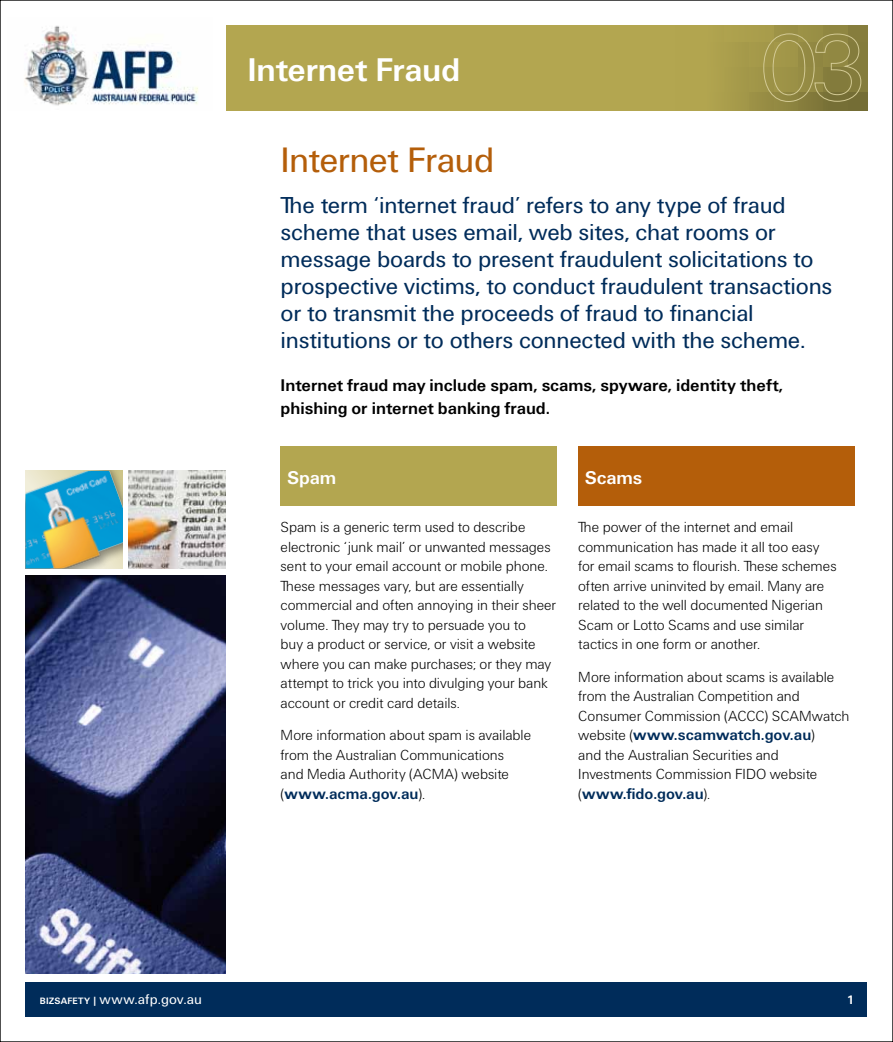
<style>
.page{position:relative;width:893px;height:1042px;background:#fff}
.page>*{position:absolute;margin:0;border:0;box-sizing:border-box;transform-origin:0 0}
.t1{font:34.5px "AFP Sans Pro";letter-spacing:-.02em;color:#b45e0a}
.t2{font:700 32.1px "AFP Sans Pro";letter-spacing:-.01em;color:#fff}
.t3{font:22.5px/27px "AFP Sans Pro";letter-spacing:-.01em;color:#002c5a}
.t4{font:700 18px "AFP Sans Pro";letter-spacing:-.005em;color:#fff}
.t5{font:700 16.5px/22.5px "AFP Sans Pro";color:#000}
.t6{font:700 15px "AFP Sans Pro";color:#002c5a}
.t7{font:300 14.25px/19.5px "AFP Sans Pro";letter-spacing:-.005em;color:#000}
.t8{font:13.5px "AFP Sans Pro";letter-spacing:.01em;color:#fff}
.t9{font:700 12px "AFP Sans Pro";color:#fff}
.s1{font-weight:300;font-size:14.25px;color:#000}
.s2{font-weight:700;font-size:9px}
</style>
<div class="page">
<div style="left:26px;top:982px;width:841px;height:34px;background:#002c5a"></div>
<img style="left:26px;top:575px;width:200px;height:399px">
<img style="left:128px;top:471px;width:98px;height:97px">
<div style="left:281px;top:446px;width:276px;height:60px;background:#b3a650"></div>
<div style="left:578px;top:446px;width:277px;height:60px;background:#b45e0a"></div>
<img style="left:24px;top:25px;width:174px;height:81px">
<div style="left:226px;top:26px;width:641px;height:85px;background:#b3a650"></div>
<div style="left:724px;top:26px;width:25px;height:17px;background:#ada14d"></div>
<div style="left:749px;top:26px;width:25px;height:17px;background:#aa9d4c"></div>
<div style="left:774px;top:26px;width:24px;height:17px;background:#9b9046"></div>
<div style="left:798px;top:26px;width:25px;height:17px;background:#958c44"></div>
<div style="left:823px;top:26px;width:25px;height:17px;background:#8f8641"></div>
<div style="left:848px;top:26px;width:19px;height:17px;background:#867d3d"></div>
<div style="left:724px;top:43px;width:25px;height:24px;background:#a89c4b"></div>
<div style="left:749px;top:43px;width:25px;height:24px;background:#a5994a"></div>
<div style="left:848px;top:43px;width:19px;height:24px;background:#847c3c"></div>
<div style="left:724px;top:67px;width:25px;height:25px;background:#a69b4a"></div>
<div style="left:749px;top:67px;width:25px;height:25px;background:#a19648"></div>
<div style="left:848px;top:67px;width:19px;height:25px;background:#847c3c"></div>
<div style="left:700px;top:92px;width:24px;height:19px;background:#afa34e"></div>
<div style="left:724px;top:92px;width:25px;height:19px;background:#a69a4a"></div>
<div style="left:749px;top:92px;width:25px;height:19px;background:#9a8f45"></div>
<div style="left:774px;top:92px;width:24px;height:19px;background:#8f8641"></div>
<div style="left:798px;top:92px;width:25px;height:19px;background:#837a3b"></div>
<div style="left:823px;top:92px;width:25px;height:19px;background:#766f36"></div>
<div style="left:848px;top:92px;width:19px;height:19px;background:#746d35"></div>
<svg style="left:763px;top:33px;width:99px;height:69px"></svg>
<img style="left:26px;top:471px;width:97px;height:97px">
<h2 class="t2" style="left:248px;top:44px;width:214px">Internet Fraud</h2>
<h1 class="t1" style="left:281px;top:133px;width:215px">Internet Fraud</h1>
<p class="t3" style="left:281px;top:189px;width:553px">The term ‘internet fraud’ refers to any type of fraud scheme that uses email, web sites, chat rooms or message boards to present fraudulent solicitations to prospective victims, to conduct fraudulent transactions or to transmit the proceeds of fraud to financial institutions or to others connected with the scheme.</p>
<p class="t5" style="left:281px;top:373px;width:504px">Internet fraud may include spam, scams, spyware, identity theft, phishing or internet banking fraud.</p>
<p class="t4" style="left:287px;top:463px;width:51px">Spam</p>
<p class="t7" style="left:281px;top:516px;width:277px">Spam is a generic term used to describe electronic ‘junk mail’ or unwanted messages sent to your email account or mobile phone.<br>These messages vary, but are essentially commercial and often annoying in their sheer volume. They may try to persuade you to<br>buy a product or service, or visit a website where you can make purchases; or they may attempt to trick you into divulging your bank account or credit card details.</p>
<p class="t7" style="left:281px;top:724px;width:252px">More information about spam is available from the Australian Communications<br>and Media Authority (ACMA) website</p>
<p class="t6" style="left:281px;top:781px;width:146px"><span class="s1">(</span>www.acma.gov.au<span class="s1">).</span></p>
<p class="t4" style="left:585px;top:463px;width:59px">Scams</p>
<p class="t7" style="left:578px;top:516px;width:260px">The power of the internet and email communication has made it all too easy for email scams to flourish. These schemes often arrive uninvited by email. Many are related to the well documented Nigerian Scam or Lotto Scams and use similar tactics in one form or another.</p>
<p class="t7" style="left:578px;top:666px;width:273px">More information about scams is available from the Australian Competition and<br>Consumer Commission (ACCC) SCAMwatch</p>
<p class="t6" style="left:578px;top:723px;width:238px"><span class="s1">website (</span>www.scamwatch.gov.au<span class="s1">)</span></p>
<p class="t7" style="left:578px;top:744px;width:241px">and the Australian Securities and<br>Investments Commission FIDO website</p>
<p class="t6" style="left:578px;top:781px;width:133px"><span class="s1">(</span>www.fido.gov.au<span class="s1">).</span></p>
<p class="t8" style="left:40px;top:989px;width:164px"><span class="s2">Bizsafety |</span> www.afp.gov.au</p>
<p class="t9" style="left:847px;top:990px;width:9px">1</p>
</div>
